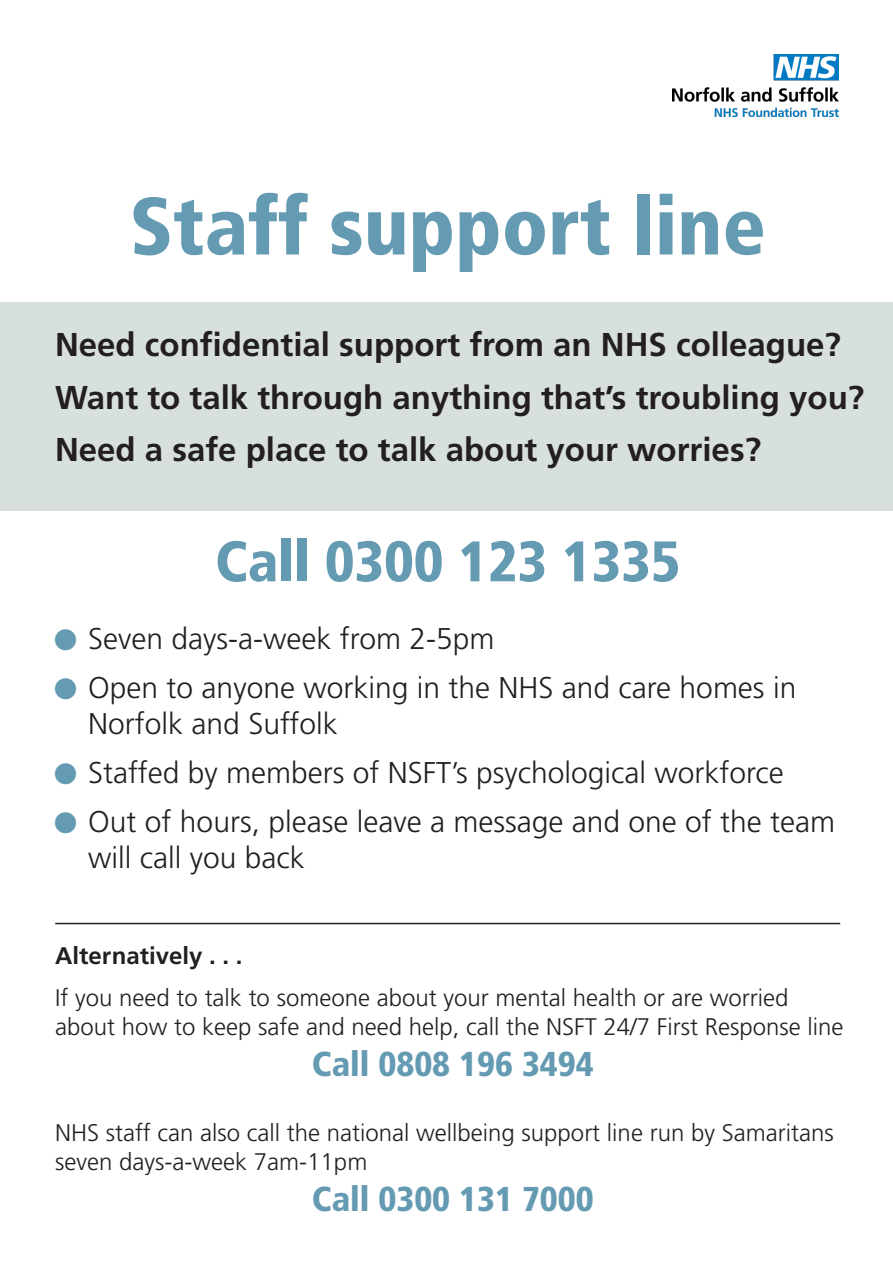
<style>
.page{position:relative;width:893px;height:1263px;background:#fff}
.page>*{position:absolute;margin:0;border:0;box-sizing:border-box;transform-origin:0 0}
.t1{font:900 condensed 81px "Frutiger LT Std";color:#649ab2}
.t2{font:900 condensed 57px "Frutiger LT Std";color:#649ab2}
.t3{font:900 condensed 34.5px "Frutiger LT Std";color:#649ab2}
.t4{font:700 33px "Frutiger LT Std";color:#231f20}
.t5{font:300 30px/36px "Frutiger LT Std";color:#231f20}
.t6{font:300 24px/28.8px "Frutiger LT Std";color:#231f20}
.t7{font:700 24px "Frutiger LT Std";color:#231f20}
.s1{color:#649ab2}
</style>
<div class="page">
<div style="left:0;top:302px;width:893px;height:208px;background:#d7e0df"></div>
<img style="left:672px;top:54px;width:167px;height:63px">
<hr style="left:55px;top:923px;width:785px;height:1px;background:#231f20">
<p class="t1" style="left:130px;top:178px;width:638px">Staff support line</p>
<p class="t4" style="left:55px;top:326px;width:788px">Need confidential support from an NHS colleague?</p>
<p class="t4" style="left:55px;top:378px;width:811px">Want to talk through anything that’s troubling you?</p>
<p class="t4" style="left:55px;top:430px;width:708px">Need a safe place to talk about your worries?</p>
<p class="t2" style="left:215px;top:527px;width:467px">Call 0300 123 1335</p>
<p class="t5" style="left:55px;top:621px;width:441px"><span class="s1">■</span> Seven days-a-week from 2-5pm</p>
<p class="t5" style="left:88px;top:670px;width:709px;text-indent:-33px"><span class="s1">■</span> Open to anyone working in the NHS and care homes in<br>Norfolk and Suffolk</p>
<p class="t5" style="left:55px;top:755px;width:730px"><span class="s1">■</span> Staffed by members of NSFT’s psychological workforce</p>
<p class="t5" style="left:88px;top:804px;width:748px;text-indent:-33px"><span class="s1">■</span> Out of hours, please leave a message and one of the team will call you back</p>
<p class="t7" style="left:55px;top:942px;width:189px">Alternatively . . .</p>
<p class="t6" style="left:55px;top:983px;width:790px">If you need to talk to someone about your mental health or are worried about how to keep safe and need help, call the NSFT 24/7 First Response line</p>
<p class="t3" style="left:312px;top:1043px;width:283px">Call 0808 196 3494</p>
<p class="t6" style="left:55px;top:1118px;width:780px">NHS staff can also call the national wellbeing support line run by Samaritans seven days-a-week 7am-11pm</p>
<p class="t3" style="left:312px;top:1178px;width:283px">Call 0300 131 7000</p>
</div>
